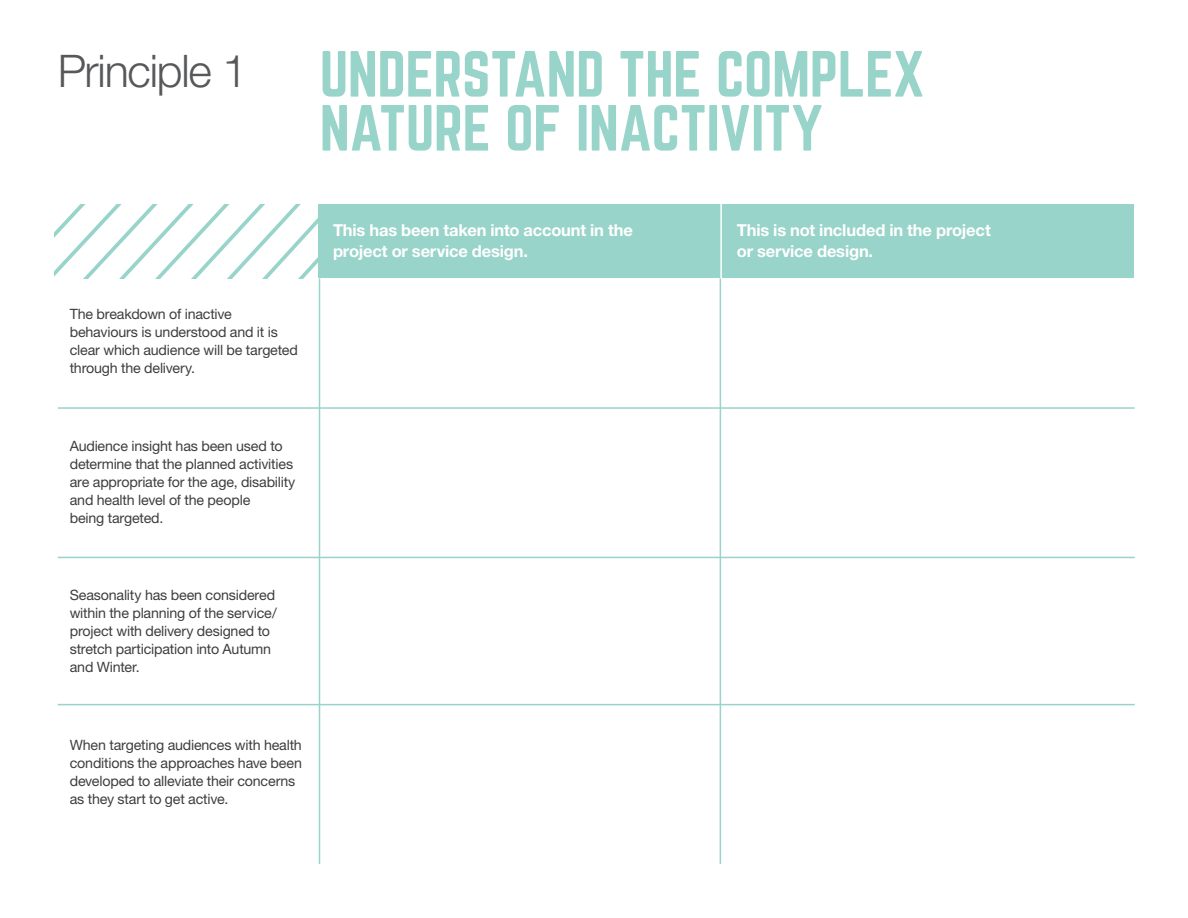
<style>
.page{position:relative;width:1188px;height:918px;background:#fff}
.page>*{position:absolute;margin:0;border:0;box-sizing:border-box;transform-origin:0 0}
.t1{font:57px/54px "Norwester";letter-spacing:-.01em;color:#98d4c9}
.t2{font:300 45px "Helvetica Neue";letter-spacing:-.025em;color:#57585a}
.t3{font:700 16.5px/21px "Helvetica Neue";letter-spacing:-.01em;color:#fff}
.t4{font:14.25px/18px "Helvetica Neue";letter-spacing:-.015em;color:#3e3e3f}
</style>
<div class="page">
<hr style="left:58px;top:704px;width:1077px;height:1px;background:#98d4c9">
<hr style="left:319px;top:278px;width:1px;height:586px;background:#98d4c9">
<hr style="left:720px;top:278px;width:1px;height:586px;background:#98d4c9">
<svg style="left:54px;top:204px;width:265px;height:74px"></svg>
<hr style="left:58px;top:557px;width:1077px;height:1px;background:#98d4c9">
<hr style="left:58px;top:407px;width:1077px;height:2px;background:#98d4c9">
<div style="left:319px;top:204px;width:815px;height:74px;background:#98d4c9"></div>
<hr style="left:720px;top:162px;width:2px;height:116px;background:#fff">
<h2 class="t2" style="left:58px;top:44px;width:191px">Principle 1</h2>
<h1 class="t1" style="left:320px;top:49px;width:606px">UNDERSTAND THE COMPLEX<br>NATURE OF INACTIVITY</h1>
<p class="t4" style="left:70px;top:305px;width:230px">The breakdown of inactive behaviours is understood and it is clear which audience will be targeted through the delivery.</p>
<p class="t4" style="left:70px;top:437px;width:227px">Audience insight has been used to determine that the planned activities are appropriate for the age, disability and health level of the people<br>being targeted.</p>
<p class="t4" style="left:70px;top:586px;width:209px">Seasonality has been considered within the planning of the service/ project with delivery designed to stretch participation into Autumn and Winter.</p>
<p class="t4" style="left:70px;top:736px;width:234px">When targeting audiences with health conditions the approaches have been developed to alleviate their concerns as they start to get active.</p>
<p class="t3" style="left:333px;top:219px;width:301px">This has been taken into account in the project or service design.</p>
<p class="t3" style="left:737px;top:219px;width:255px">This is not included in the project or service design.</p>
</div>
